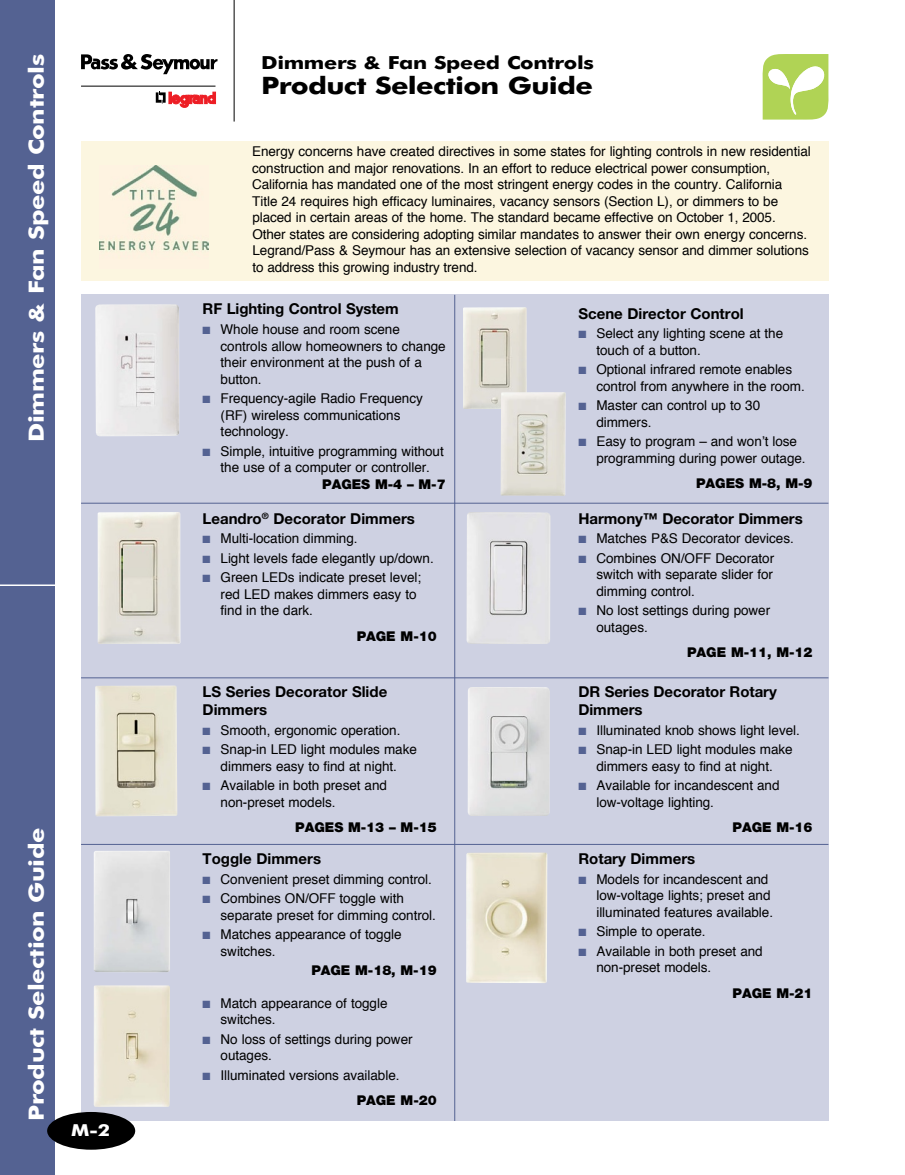
<style>
.page{position:relative;width:905px;height:1175px;background:#fff}
.page>*{position:absolute;margin:0;border:0;box-sizing:border-box;transform-origin:0 0}
.t1{font:700 24px "Futura BT";letter-spacing:-.025em;color:#000;scale:1.2 1}
.t2{font:700 21px "Futura BT";letter-spacing:-.015em;color:#fff;scale:1.2 1}
.t3{font:700 18px "Futura BT";letter-spacing:-.015em;color:#000;scale:1.2 1}
.t4{font:700 16.5px "Futura BT";color:#fff;scale:1.2 1}
.t5{font:700 15px/18px "Helvetica Neue";color:#000}
.t6{font:13.5px/16.5px "Helvetica";letter-spacing:-.005em;color:#000}
.t7{font:900 13.5px "Helvetica Neue";letter-spacing:-.005em;color:#000}
.s1{color:#546292}
</style>
<div class="page">
<div style="left:81px;top:295px;width:747px;height:825px;background:#ced1e2"></div>
<img style="left:97px;top:512px;width:84px;height:132px">
<hr style="left:81px;top:844px;width:747px;height:1px;background:#546292">
<hr style="left:454px;top:295px;width:1px;height:825px;background:#546292">
<img style="left:466px;top:852px;width:81px;height:131px">
<img style="left:95px;top:685px;width:82px;height:131px">
<img style="left:466px;top:512px;width:84px;height:132px">
<img style="left:468px;top:691px;width:82px;height:125px">
<hr style="left:81px;top:677px;width:747px;height:1px;background:#546292">
<hr style="left:81px;top:503px;width:747px;height:1px;background:#546292">
<img style="left:463px;top:307px;width:64px;height:102px">
<img style="left:500px;top:392px;width:64px;height:104px">
<img style="left:94px;top:851px;width:76px;height:121px">
<img style="left:94px;top:985px;width:76px;height:121px">
<img style="left:95px;top:304px;width:84px;height:132px">
<div style="left:0;top:0;width:54px;height:1174px;background:#546292"></div>
<svg style="left:81px;top:54px;width:136px;height:54px"></svg>
<hr style="left:234px;top:0;width:1px;height:122px;background:#000">
<hr style="left:0;top:584px;width:57px;height:2px;background:#fff">
<div style="left:81px;top:141px;width:747px;height:139px;background:#fcf6e0"></div>
<img style="left:99px;top:166px;width:110px;height:85px">
<div style="left:47px;top:1111px;width:88px;height:38px;background:#000;border-radius:50%"></div>
<svg style="left:762px;top:54px;width:66px;height:66px"></svg>
<h2 class="t2" style="left:24px;top:442px;width:325px;rotate:-90deg">Dimmers &amp; Fan Speed Controls</h2>
<h3 class="t3" style="left:261px;top:51px;width:279px">Dimmers &amp; Fan Speed Controls</h3>
<h1 class="t1" style="left:261px;top:71px;width:278px">Product Selection Guide</h1>
<p class="t6" style="left:252px;top:144px;width:560px">Energy concerns have created directives in some states for lighting controls in new residential construction and major renovations. In an effort to reduce electrical power consumption, California has mandated one of the most stringent energy codes in the country. California Title 24 requires high efficacy luminaires, vacancy sensors (Section L), or dimmers to be placed in certain areas of the home. The standard became effective on October 1, 2005.<br>Other states are considering adopting similar mandates to answer their own energy concerns.<br>Legrand/Pass &amp; Seymour has an extensive selection of vacancy sensor and dimmer solutions to address this growing industry trend.</p>
<p class="t5" style="left:202px;top:300px;width:198px">RF Lighting Control System</p>
<p class="t6" style="left:220px;top:322px;width:226px;text-indent:-18px"><span class="s1">■</span> Whole house and room scene controls allow homeowners to change their environment at the push of a button.</p>
<p class="t6" style="left:221px;top:391px;width:204px;text-indent:-18px"><span class="s1">■</span> Frequency-agile Radio Frequency (RF) wireless communications technology.</p>
<p class="t6" style="left:202px;top:443px;width:243px;text-align:center"><span class="s1">■</span> Simple, intuitive programming without the use of a computer or controller.</p>
<p class="t7" style="left:322px;top:475px;width:125px">PAGES M-4 – M-7</p>
<p class="t5" style="left:578px;top:304px;width:167px">Scene Director Control</p>
<p class="t6" style="left:596px;top:326px;width:188px;text-indent:-18px"><span class="s1">■</span> Select any lighting scene at the touch of a button.</p>
<p class="t6" style="left:596px;top:362px;width:210px;text-indent:-18px"><span class="s1">■</span> Optional infrared remote enables control from anywhere in the room.</p>
<p class="t6" style="left:596px;top:398px;width:165px;text-indent:-18px"><span class="s1">■</span> Master can control up to 30 dimmers.</p>
<p class="t6" style="left:596px;top:434px;width:211px;text-indent:-18px"><span class="s1">■</span> Easy to program – and won’t lose programming during power outage.</p>
<p class="t7" style="left:696px;top:475px;width:118px">PAGES M-8, M-9</p>
<h2 class="t2" style="left:24px;top:1120px;width:246px;rotate:-90deg">Product Selection Guide</h2>
<p class="t4" style="left:71px;top:1119px;width:34px">M-2</p>
<p class="t5" style="left:202px;top:509px;width:214px">Leandro<sup>®</sup> Decorator Dimmers</p>
<p class="t6" style="left:202px;top:531px;width:156px"><span class="s1">■</span> Multi-location dimming.</p>
<p class="t6" style="left:202px;top:550px;width:233px"><span class="s1">■</span> Light levels fade elegantly up/down.</p>
<p class="t6" style="left:221px;top:570px;width:202px;text-indent:-18px"><span class="s1">■</span> Green LEDs indicate preset level; red LED makes dimmers easy to find in the dark.</p>
<p class="t7" style="left:357px;top:628px;width:81px">PAGE M-10</p>
<p class="t5" style="left:202px;top:682px;width:186px">LS Series Decorator Slide<br>Dimmers</p>
<p class="t6" style="left:202px;top:722px;width:199px"><span class="s1">■</span> Smooth, ergonomic operation.</p>
<p class="t6" style="left:202px;top:742px;width:216px;text-align:center"><span class="s1">■</span> Snap-in LED light modules make dimmers easy to find at night.</p>
<p class="t6" style="left:221px;top:778px;width:168px;text-indent:-18px"><span class="s1">■</span> Available in both preset and non-preset models.</p>
<p class="t7" style="left:295px;top:819px;width:143px">PAGES M-13 – M-15</p>
<p class="t5" style="left:202px;top:849px;width:120px">Toggle Dimmers</p>
<p class="t6" style="left:202px;top:871px;width:231px"><span class="s1">■</span> Convenient preset dimming control.</p>
<p class="t6" style="left:221px;top:891px;width:217px;text-indent:-18px"><span class="s1">■</span> Combines ON/OFF toggle with separate preset for dimming control.</p>
<p class="t6" style="left:221px;top:927px;width:182px;text-indent:-18px"><span class="s1">■</span> Matches appearance of toggle switches.</p>
<p class="t7" style="left:311px;top:962px;width:127px">PAGE M-18, M-19</p>
<p class="t6" style="left:221px;top:995px;width:168px;text-indent:-18px"><span class="s1">■</span> Match appearance of toggle switches.</p>
<p class="t6" style="left:221px;top:1031px;width:193px;text-indent:-18px"><span class="s1">■</span> No loss of settings during power outages.</p>
<p class="t6" style="left:202px;top:1067px;width:198px"><span class="s1">■</span> Illuminated versions available.</p>
<p class="t7" style="left:357px;top:1092px;width:81px">PAGE M-20</p>
<p class="t5" style="left:578px;top:509px;width:226px">Harmony™ Decorator Dimmers</p>
<p class="t6" style="left:578px;top:531px;width:217px"><span class="s1">■</span> Matches P&amp;S Decorator devices.</p>
<p class="t6" style="left:596px;top:550px;width:179px;text-align:justify;text-indent:-18px"><span class="s1">■</span> Combines ON/OFF Decorator switch with separate slider for dimming control.</p>
<p class="t6" style="left:596px;top:603px;width:175px;text-indent:-18px"><span class="s1">■</span> No lost settings during power outages.</p>
<p class="t7" style="left:687px;top:644px;width:127px">PAGE M-11, M-12</p>
<p class="t5" style="left:578px;top:682px;width:200px">DR Series Decorator Rotary<br>Dimmers</p>
<p class="t6" style="left:578px;top:722px;width:223px"><span class="s1">■</span> Illuminated knob shows light level.</p>
<p class="t6" style="left:578px;top:742px;width:216px;text-align:center"><span class="s1">■</span> Snap-in LED light modules make dimmers easy to find at night.</p>
<p class="t6" style="left:596px;top:778px;width:185px;text-indent:-18px"><span class="s1">■</span> Available for incandescent and low-voltage lighting.</p>
<p class="t7" style="left:732px;top:819px;width:81px">PAGE M-16</p>
<p class="t5" style="left:578px;top:849px;width:118px">Rotary Dimmers</p>
<p class="t6" style="left:596px;top:871px;width:178px;text-indent:-18px"><span class="s1">■</span> Models for incandescent and low-voltage lights; preset and illuminated features available.</p>
<p class="t6" style="left:578px;top:924px;width:129px"><span class="s1">■</span> Simple to operate.</p>
<p class="t6" style="left:596px;top:943px;width:168px;text-indent:-18px"><span class="s1">■</span> Available in both preset and non-preset models.</p>
<p class="t7" style="left:732px;top:985px;width:81px">PAGE M-21</p>
</div>
